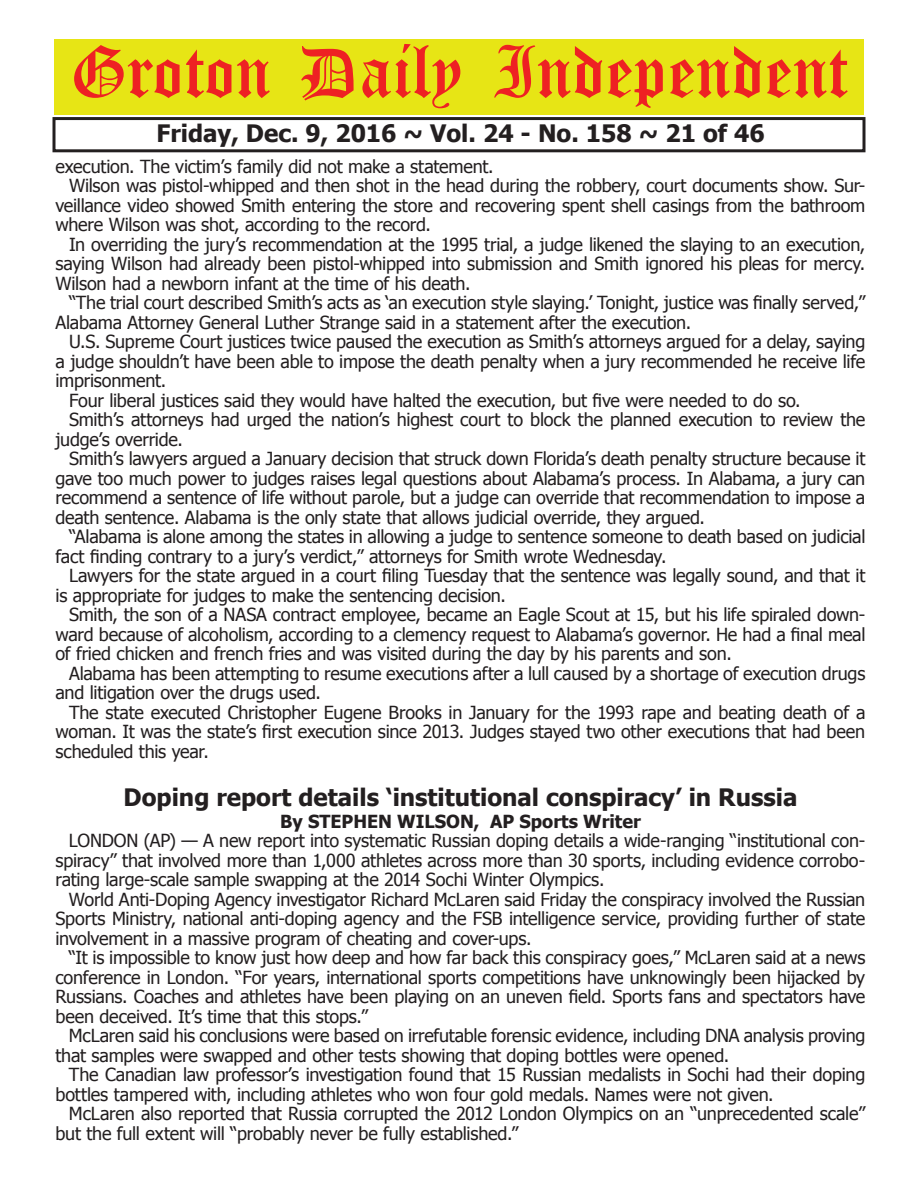
<style>
.page{position:relative;width:918px;height:1188px;background:#fff}
.page>*{position:absolute;margin:0;border:0;box-sizing:border-box;transform-origin:0 0}
.t1{font:54px "Old English Five";color:#ee2123}
.t2{font:700 24px "Tahoma";color:#231f20}
.t3{font:18px/19.5px "Tahoma";letter-spacing:-.01em;color:#231f20;text-align:justify}
.t4{font:700 18px "Tahoma";color:#231f20}
</style>
<div class="page">
<div style="left:52px;top:117px;width:814px;height:35px;border:3px solid #231f20"></div>
<div style="left:54px;top:40px;width:810px;height:75px;background:#e7e515"></div>
<h1 class="t1" style="left:70px;top:47px;width:779px">Groton Daily Independent</h1>
<h2 class="t2" style="left:157px;top:116px;width:610px">Friday, Dec. 9, 2016 ~ Vol. 24 - No. 158 ~ 21 of 46</h2>
<p class="t3" style="left:56px;top:156px;width:440px">execution. The victim’s family did not make a statement.</p>
<p class="t3" style="left:69px;top:175px;width:798px">Wilson was pistol-whipped and then shot in the head during the robbery, court documents show. Sur-</p>
<p class="t3" style="left:56px;top:195px;width:811px">veillance video showed Smith entering the store and recovering spent shell casings from the bathroom</p>
<p class="t3" style="left:56px;top:214px;width:377px">where Wilson was shot, according to the record.</p>
<p class="t3" style="left:69px;top:234px;width:798px">In overriding the jury’s recommendation at the 1995 trial, a judge likened the slaying to an execution,</p>
<p class="t3" style="left:56px;top:253px;width:811px">saying Wilson had already been pistol-whipped into submission and Smith ignored his pleas for mercy.</p>
<p class="t3" style="left:56px;top:273px;width:417px">Wilson had a newborn infant at the time of his death.</p>
<p class="t3" style="left:69px;top:292px;width:798px">“The trial court described Smith’s acts as ‘an execution style slaying.’ Tonight, justice was finally served,”</p>
<p class="t3" style="left:56px;top:312px;width:637px">Alabama Attorney General Luther Strange said in a statement after the execution.</p>
<p class="t3" style="left:69px;top:331px;width:798px">U.S. Supreme Court justices twice paused the execution as Smith’s attorneys argued for a delay, saying</p>
<p class="t3" style="left:56px;top:351px;width:811px">a judge shouldn’t have been able to impose the death penalty when a jury recommended he receive life</p>
<p class="t3" style="left:56px;top:370px;width:112px">imprisonment.</p>
<p class="t3" style="left:69px;top:390px;width:733px">Four liberal justices said they would have halted the execution, but five were needed to do so.</p>
<p class="t3" style="left:69px;top:409px;width:798px">Smith’s attorneys had urged the nation’s highest court to block the planned execution to review the</p>
<p class="t3" style="left:56px;top:429px;width:129px">judge’s override.</p>
<p class="t3" style="left:69px;top:448px;width:798px">Smith’s lawyers argued a January decision that struck down Florida’s death penalty structure because it</p>
<p class="t3" style="left:56px;top:468px;width:811px">gave too much power to judges raises legal questions about Alabama’s process. In Alabama, a jury can</p>
<p class="t3" style="left:56px;top:487px;width:811px">recommend a sentence of life without parole, but a judge can override that recommendation to impose a</p>
<p class="t3" style="left:56px;top:507px;width:651px">death sentence. Alabama is the only state that allows judicial override, they argued.</p>
<p class="t3" style="left:69px;top:526px;width:798px">“Alabama is alone among the states in allowing a judge to sentence someone to death based on judicial</p>
<p class="t3" style="left:56px;top:546px;width:612px">fact finding contrary to a jury’s verdict,” attorneys for Smith wrote Wednesday.</p>
<p class="t3" style="left:69px;top:565px;width:798px">Lawyers for the state argued in a court filing Tuesday that the sentence was legally sound, and that it</p>
<p class="t3" style="left:56px;top:585px;width:452px">is appropriate for judges to make the sentencing decision.</p>
<p class="t3" style="left:69px;top:604px;width:798px">Smith, the son of a NASA contract employee, became an Eagle Scout at 15, but his life spiraled down-</p>
<p class="t3" style="left:56px;top:624px;width:812px">ward because of alcoholism, according to a clemency request to Alabama’s governor. He had a final meal</p>
<p class="t3" style="left:56px;top:643px;width:678px">of fried chicken and french fries and was visited during the day by his parents and son.</p>
<p class="t3" style="left:69px;top:663px;width:798px">Alabama has been attempting to resume executions after a lull caused by a shortage of execution drugs</p>
<p class="t3" style="left:56px;top:682px;width:267px">and litigation over the drugs used.</p>
<p class="t3" style="left:69px;top:702px;width:798px">The state executed Christopher Eugene Brooks in January for the 1993 rape and beating death of a</p>
<p class="t3" style="left:56px;top:721px;width:811px">woman. It was the state’s first execution since 2013. Judges stayed two other executions that had been</p>
<p class="t3" style="left:56px;top:741px;width:155px">scheduled this year.</p>
<h2 class="t2" style="left:124px;top:781px;width:675px">Doping report details ‘institutional conspiracy’ in Russia</h2>
<p class="t4" style="left:280px;top:809px;width:362px">By STEPHEN WILSON, AP Sports Writer</p>
<p class="t3" style="left:55px;top:830px;width:812px;text-indent:13px">LONDON (AP) — A new report into systematic Russian doping details a wide-ranging “institutional con&shy;spiracy” that involved more than 1,000 athletes across more than 30 sports, including evidence corrobo&shy;rating large-scale sample swapping at the 2014 Sochi Winter Olympics.</p>
<p class="t3" style="left:55px;top:889px;width:811px;text-indent:14px">World Anti-Doping Agency investigator Richard McLaren said Friday the conspiracy involved the Russian Sports Ministry, national anti-doping agency and the FSB intelligence service, providing further of state involvement in a massive program of cheating and cover-ups.</p>
<p class="t3" style="left:55px;top:947px;width:811px;text-indent:14px">“It is impossible to know just how deep and how far back this conspiracy goes,” McLaren said at a news conference in London. “For years, international sports competitions have unknowingly been hijacked by Russians. Coaches and athletes have been playing on an uneven field. Sports fans and spectators have been deceived. It’s time that this stops.”</p>
<p class="t3" style="left:55px;top:1025px;width:811px;text-indent:14px">McLaren said his conclusions were based on irrefutable forensic evidence, including DNA analysis proving that samples were swapped and other tests showing that doping bottles were opened.</p>
<p class="t3" style="left:55px;top:1064px;width:811px;text-indent:14px">The Canadian law professor’s investigation found that 15 Russian medalists in Sochi had their doping bottles tampered with, including athletes who won four gold medals. Names were not given.</p>
<p class="t3" style="left:55px;top:1103px;width:811px;text-indent:14px">McLaren also reported that Russia corrupted the 2012 London Olympics on an “unprecedented scale” but the full extent will “probably never be fully established.”</p>
</div>
